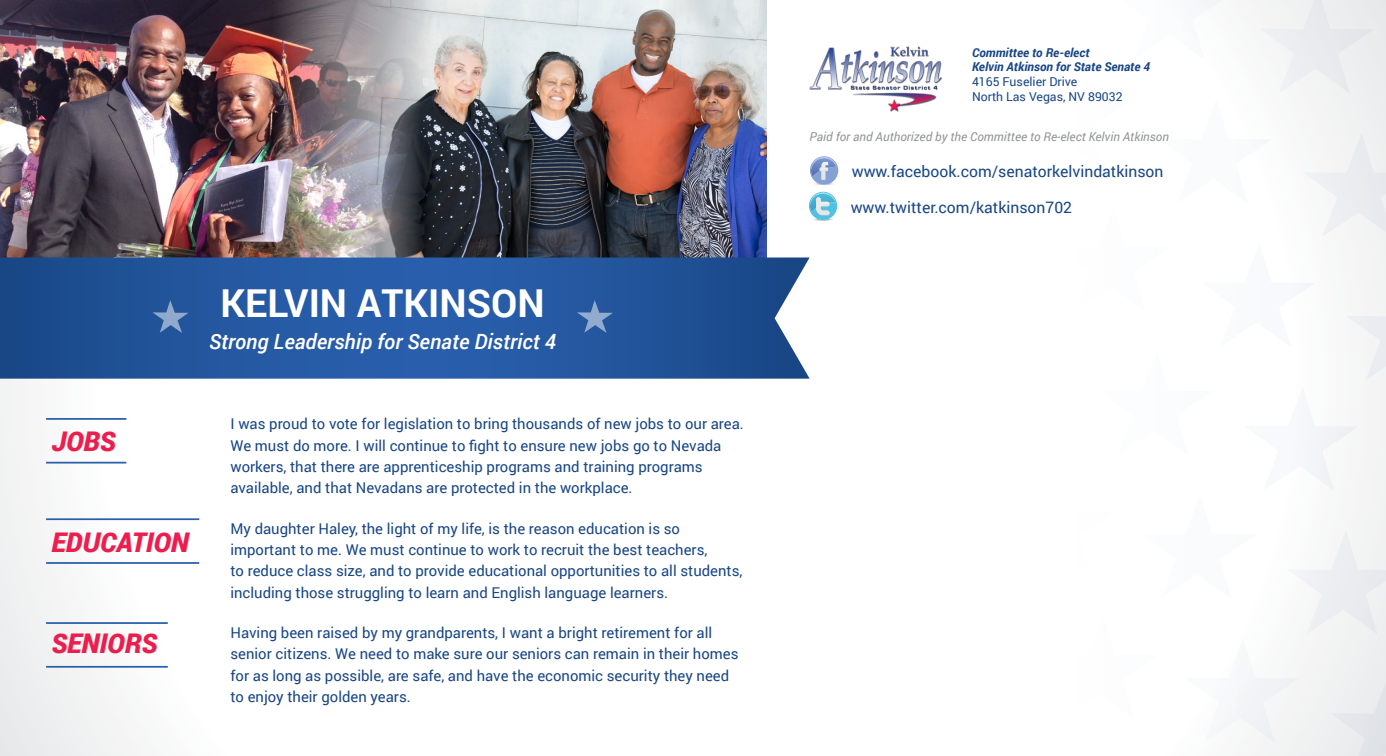
<style>
.page{position:relative;width:1386px;height:756px;background:#fff}
.page>*{position:absolute;margin:0;border:0;box-sizing:border-box;transform-origin:0 0}
.t1{font:700 38.5px "Roboto";color:#fff}
.t2{font:italic 900 27.12px "Roboto";color:#ed1d4d}
.t3{font:italic 500 21px "Roboto";color:#fff}
.t4{font:15.75px "Roboto";color:#184685}
.t5{font:14.88px/21.3px "Roboto";color:#184685}
.t6{font:italic 12.25px "Roboto";color:#939598}
.t7{font:italic 700 12.25px/14.7px "Roboto";color:#184685}
.t8{font:12.25px/14.7px "Roboto";color:#184685}
</style>
<div class="page">
<img style="left:432px;top:0;width:335px;height:258px">
<img style="left:0;top:0;width:432px;height:258px">
<svg style="left:1203px;top:0;width:183px;height:756px"></svg>
<img style="left:809px;top:46px;width:133px;height:66px">
<svg style="left:0;top:258px;width:810px;height:121px;background:#27599e"></svg>
<hr style="left:46px;top:418px;width:80px;height:2px;background:#285eab">
<hr style="left:46px;top:518px;width:153px;height:2px;background:#285eab">
<hr style="left:46px;top:622px;width:122px;height:2px;background:#285eab">
<hr style="left:46px;top:462px;width:80px;height:2px;background:#285eab">
<hr style="left:46px;top:562px;width:153px;height:2px;background:#285eab">
<hr style="left:46px;top:666px;width:122px;height:2px;background:#285eab">
<svg style="left:153px;top:300px;width:35px;height:33px"></svg>
<svg style="left:577px;top:300px;width:36px;height:33px"></svg>
<img style="left:816px;top:220px;width:15px;height:1px">
<svg style="left:809px;top:192px;width:28px;height:28px"></svg>
<img style="left:810px;top:193px;width:26px;height:13px">
<svg style="left:810px;top:156px;width:28px;height:29px"></svg>
<img style="left:811px;top:157px;width:26px;height:14px">
<h1 class="t1" style="left:220px;top:276px;width:326px">KELVIN ATKINSON</h1>
<h3 class="t3" style="left:209px;top:327px;width:349px">Strong Leadership for Senate District 4</h3>
<h2 class="t2" style="left:51px;top:422px;width:66px">JOBS</h2>
<h2 class="t2" style="left:51px;top:523px;width:139px">EDUCATION</h2>
<h2 class="t2" style="left:51px;top:624px;width:107px">SENIORS</h2>
<p class="t5" style="left:230px;top:413px;width:515px">I was proud to vote for legislation to bring thousands of new jobs to our area.<br>We must do more. I will continue to fight to ensure new jobs go to Nevada workers, that there are apprenticeship programs and training programs available, and that Nevadans are protected in the workplace.</p>
<p class="t5" style="left:230px;top:517px;width:514px">My daughter Haley, the light of my life, is the reason education is so important to me. We must continue to work to recruit the best teachers,<br>to reduce class size, and to provide educational opportunities to all students, including those struggling to learn and English language learners.</p>
<p class="t5" style="left:230px;top:621px;width:510px">Having been raised by my grandparents, I want a bright retirement for all senior citizens. We need to make sure our seniors can remain in their homes for as long as possible, are safe, and have the economic security they need to enjoy their golden years.</p>
<p class="t7" style="left:972px;top:45px;width:180px">Committee to Re-elect<br>Kelvin Atkinson for State Senate 4</p>
<p class="t8" style="left:972px;top:74px;width:152px">4165 Fuselier Drive<br>North Las Vegas, NV 89032</p>
<p class="t6" style="left:810px;top:128px;width:361px">Paid for and Authorized by the Committee to Re-elect Kelvin Atkinson</p>
<p class="t4" style="left:852px;top:161px;width:313px">www.facebook.com/senatorkelvindatkinson</p>
<p class="t4" style="left:851px;top:196px;width:223px">www.twitter.com/katkinson702</p>
</div>
